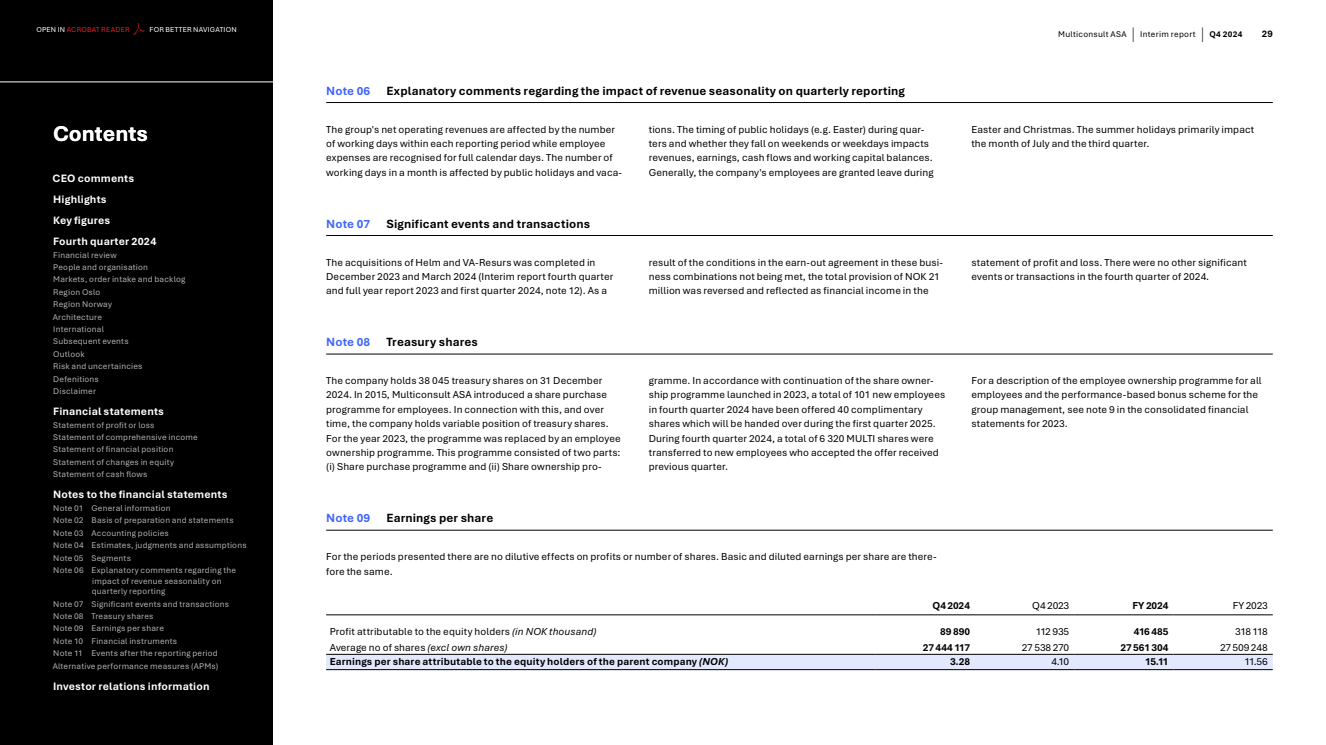
<style>
.page{position:relative;width:1326px;height:745px;background:#fff}
.page>*{position:absolute;margin:0;border:0;box-sizing:border-box;transform-origin:0 0}
.t1{font:700 22.5px "Aptos";color:#fff}
.t2{font:700 12.5px "Aptos";letter-spacing:.01em;color:#000}
.t3{font:700 12.5px "Aptos";letter-spacing:.01em;color:#3e64fa}
.t4{font:700 11.25px/21.1px "Aptos";letter-spacing:.015em;color:#fff}
.t5{font:10.62px/14.4px "Aptos";letter-spacing:.01em;color:#000}
.t6{font:700 10.62px "Aptos";letter-spacing:.01em;color:#000}
.t7{font:700 10px "Aptos";color:#000}
.t8{font:8.75px/12.4px "Aptos";letter-spacing:.02em;color:#b3b2b2}
.t9{font:8.75px "Aptos";letter-spacing:.03em;color:#000}
.t10{font:7.5px "Aptos";letter-spacing:.025em;color:#e42127}
.t11{font:7.5px "Aptos";letter-spacing:.025em;color:#fff}
.s1{color:#fff}
.s2{font-size:17.5px}
.s3{font-weight:700}
.s4{font-style:italic}
</style>
<div class="page">
<div style="left:0;top:0;width:273px;height:744px;background:#000"></div>
<hr style="left:326px;top:102px;width:946px;height:1px;background:#000">
<hr style="left:326px;top:235px;width:946px;height:1px;background:#000">
<hr style="left:326px;top:353px;width:946px;height:1px;background:#000">
<hr style="left:326px;top:529px;width:946px;height:1px;background:#000">
<div style="left:326px;top:654px;width:946px;height:15px;background:#e2e8fe"></div>
<hr style="left:326px;top:614px;width:549px;height:1px;background:#000">
<hr style="left:875px;top:614px;width:99px;height:1px;background:#000">
<hr style="left:974px;top:614px;width:100px;height:1px;background:#000">
<hr style="left:1074px;top:614px;width:99px;height:1px;background:#000">
<hr style="left:1173px;top:614px;width:99px;height:1px;background:#000">
<hr style="left:326px;top:653px;width:549px;height:1px;background:#000">
<hr style="left:875px;top:653px;width:99px;height:1px;background:#000">
<hr style="left:974px;top:653px;width:100px;height:1px;background:#000">
<hr style="left:1074px;top:653px;width:99px;height:1px;background:#000">
<hr style="left:1173px;top:653px;width:99px;height:1px;background:#000">
<hr style="left:326px;top:669px;width:549px;height:1px;background:#000">
<hr style="left:875px;top:669px;width:99px;height:1px;background:#000">
<hr style="left:974px;top:669px;width:100px;height:1px;background:#000">
<hr style="left:1074px;top:669px;width:99px;height:1px;background:#000">
<hr style="left:1173px;top:669px;width:99px;height:1px;background:#000">
<hr style="left:0;top:81px;width:273px;height:1px;background:#fff">
<img style="left:133px;top:23px;width:13px;height:12px">
<p class="t10" style="left:36px;top:24px;width:95px"><span class="s1">OPEN IN</span> ACROBAT READER</p>
<p class="t11" style="left:150px;top:24px;width:88px">FOR BETTER NAVIGATION</p>
<p class="t9" style="left:1058px;top:28px;width:186px">Multiconsult ASA <span class="s2">|</span> Interim report <span class="s2">|</span> <span class="s3">Q4 2024</span></p>
<p class="t7" style="left:1261px;top:27px;width:12px">29</p>
<h1 class="t1" style="left:53px;top:118px;width:97px">Contents</h1>
<p class="t4" style="left:53px;top:167px;width:105px">CEO comments<br>Highlights<br>Key figures<br>Fourth quarter 2024</p>
<p class="t8" style="left:53px;top:248px;width:134px">Financial review<br>People and organisation<br>Markets, order intake and backlog<br>Region Oslo<br>Region Norway<br>Architecture<br>International<br>Subsequent events<br>Outlook<br>Risk and uncertaincies<br>Defenitions<br>Disclaimer</p>
<p class="t4" style="left:53px;top:400px;width:112px">Financial statements</p>
<p class="t8" style="left:53px;top:418px;width:146px">Statement of profit or loss<br>Statement of comprehensive income<br>Statement of financial position<br>Statement of changes in equity<br>Statement of cash flows</p>
<p class="t4" style="left:53px;top:483px;width:176px">Notes to the financial statements</p>
<p class="t8" style="left:53px;top:501px;width:195px">Note 01 General information<br>Note 02 Basis of preparation and statements Note 03 Accounting policies<br>Note 04 Estimates, judgments and assumptions Note 05 Segments<br>Note 06 Explanatory comments regarding the</p>
<p class="t8" style="left:92px;top:574px;width:131px;line-height:10.6px">impact of revenue seasonality on quarterly reporting</p>
<p class="t8" style="left:53px;top:596px;width:178px">Note 07 Significant events and transactions Note 08 Treasury shares<br>Note 09 Earnings per share<br>Note 10 Financial instruments<br>Note 11 Events after the reporting period Alternative performance measures (APMs)</p>
<p class="t4" style="left:53px;top:674px;width:158px">Investor relations information</p>
<p class="t3" style="left:326px;top:82px;width:46px">Note 06</p>
<p class="t2" style="left:386px;top:82px;width:520px">Explanatory comments regarding the impact of revenue seasonality on quarterly reporting</p>
<p class="t5" style="left:326px;top:121px;width:297px">The group's net operating revenues are affected by the number of working days within each reporting period while employee expenses are recognised for full calendar days. The number of working days in a month is affected by public holidays and vaca-</p>
<p class="t5" style="left:648px;top:121px;width:286px">tions. The timing of public holidays (e.g. Easter) during quar&shy;ters and whether they fall on weekends or weekdays impacts revenues, earnings, cash flows and working capital balances.<br>Generally, the company's employees are granted leave during</p>
<p class="t5" style="left:971px;top:121px;width:284px">Easter and Christmas. The summer holidays primarily impact the month of July and the third quarter.</p>
<p class="t3" style="left:326px;top:215px;width:45px">Note 07</p>
<p class="t2" style="left:386px;top:215px;width:205px">Significant events and transactions</p>
<p class="t5" style="left:326px;top:254px;width:288px">The acquisitions of Helm and VA-Resurs was completed in<br>December 2023 and March 2024 (Interim report fourth quarter and full year report 2023 and first quarter 2024, note 12). As a</p>
<p class="t5" style="left:648px;top:254px;width:296px">result of the conditions in the earn-out agreement in these busi&shy;ness combinations not being met, the total provision of NOK 21 million was reversed and reflected as financial income in the</p>
<p class="t5" style="left:971px;top:254px;width:277px">statement of profit and loss. There were no other significant events or transactions in the fourth quarter of 2024.</p>
<p class="t3" style="left:326px;top:333px;width:46px">Note 08</p>
<p class="t2" style="left:386px;top:333px;width:93px">Treasury shares</p>
<p class="t5" style="left:326px;top:373px;width:296px">The company holds 38 045 treasury shares on 31 December 2024. In 2015, Multiconsult ASA introduced a share purchase programme for employees. In connection with this, and over time, the company holds variable position of treasury shares.<br>For the year 2023, the programme was replaced by an employee ownership programme. This programme consisted of two parts: (i) Share purchase programme and (ii) Share ownership pro-</p>
<p class="t5" style="left:648px;top:373px;width:298px">gramme. In accordance with continuation of the share owner&shy;ship programme launched in 2023, a total of 101 new employees in fourth quarter 2024 have been offered 40 complimentary shares which will be handed over during the first quarter 2025.<br>During fourth quarter 2024, a total of 6 320 MULTI shares were transferred to new employees who accepted the offer received previous quarter.</p>
<p class="t5" style="left:971px;top:373px;width:292px">For a description of the employee ownership programme for all employees and the performance-based bonus scheme for the group management, see note 9 in the consolidated financial statements for 2023.</p>
<p class="t3" style="left:326px;top:509px;width:46px">Note 09</p>
<p class="t2" style="left:386px;top:509px;width:108px">Earnings per share</p>
<p class="t5" style="left:326px;top:548px;width:612px">For the periods presented there are no dilutive effects on profits or number of shares. Basic and diluted earnings per share are there&shy;fore the same.</p>
<p class="t6" style="left:932px;top:598px;width:39px">Q4 2024</p>
<p class="t5" style="left:1032px;top:597px;width:38px">Q4 2023</p>
<p class="t6" style="left:1132px;top:598px;width:38px">FY 2024</p>
<p class="t5" style="left:1232px;top:597px;width:37px">FY 2023</p>
<p class="t5" style="left:330px;top:624px;width:268px">Profit attributable to the equity holders <span class="s4">(in NOK thousand)</span></p>
<p class="t6" style="left:940px;top:624px;width:31px">89 890</p>
<p class="t5" style="left:1035px;top:624px;width:35px">112 935</p>
<p class="t6" style="left:1133px;top:624px;width:36px">416 485</p>
<p class="t5" style="left:1234px;top:624px;width:34px">318 118</p>
<p class="t5" style="left:330px;top:639px;width:179px">Average no of shares <span class="s4">(excl own shares)</span></p>
<p class="t6" style="left:922px;top:639px;width:49px">27 444 117</p>
<p class="t5" style="left:1021px;top:639px;width:49px">27 538 270</p>
<p class="t6" style="left:1120px;top:639px;width:49px">27 561 304</p>
<p class="t5" style="left:1219px;top:639px;width:49px">27 509 248</p>
<p class="t6" style="left:330px;top:654px;width:400px">Earnings per share attributable to the equity holders of the parent company <span class="s4">(NOK)</span></p>
<p class="t6" style="left:950px;top:654px;width:21px">3.28</p>
<p class="t5" style="left:1051px;top:653px;width:19px">4.10</p>
<p class="t6" style="left:1145px;top:654px;width:25px">15.11</p>
<p class="t5" style="left:1244px;top:653px;width:25px">11.56</p>
</div>
